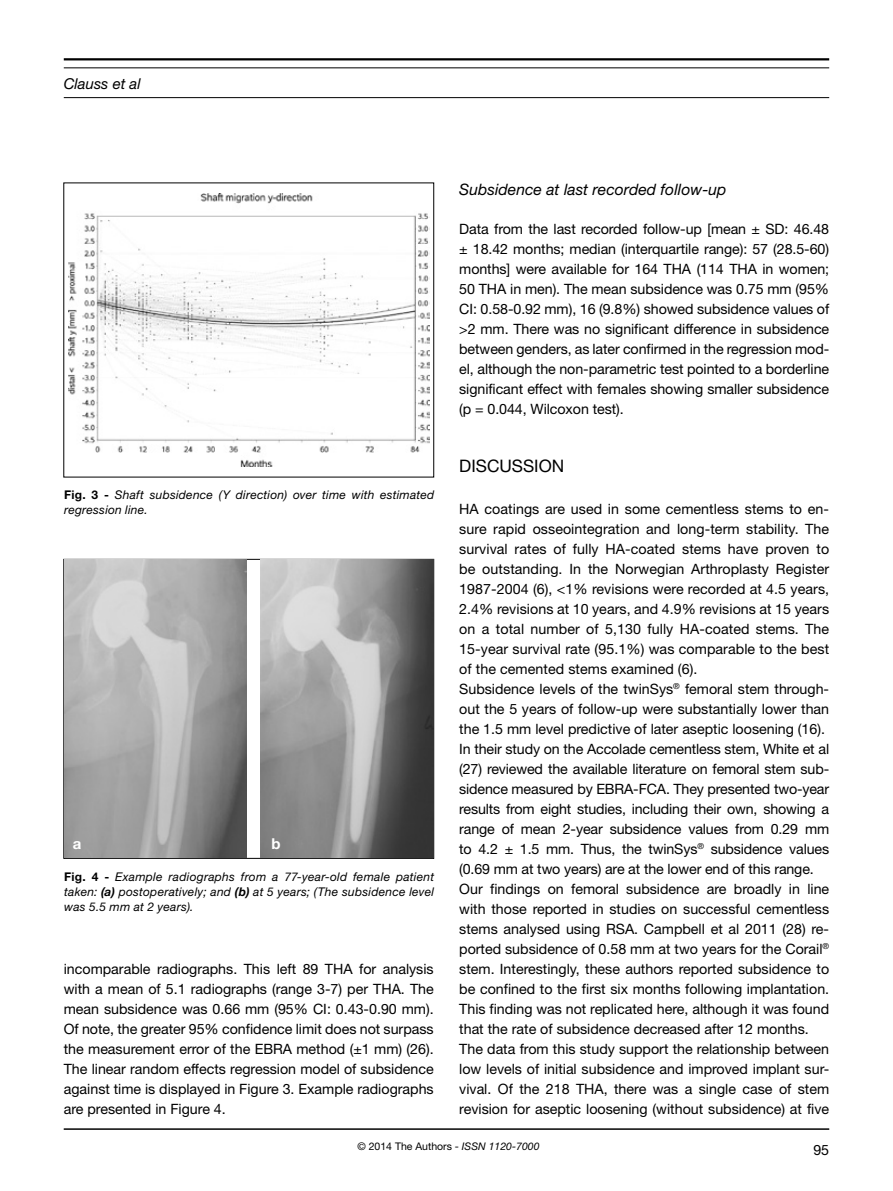
<style>
.page{position:relative;width:893px;height:1191px;background:#fff}
.page>*{position:absolute;margin:0;border:0;box-sizing:border-box;transform-origin:0 0}
.t1{font:17.25px "Helvetica Neue";color:#000}
.t2{font:italic 15.75px "Helvetica Neue";color:#000}
.t3{font:italic 15px "Helvetica Neue";color:#000}
.t4{font:700 15px "Helvetica Neue";color:#fff}
.t5{font:14.25px/20px "Helvetica Neue";color:#000;text-align:justify}
.t6{font:italic 12px/15px "Helvetica Neue";letter-spacing:.02em;color:#000}
.t7{font:10.5px "Helvetica Neue";color:#000}
.s1{font-weight:700;font-style:normal}
.s2{font-weight:700}
.s3{font-style:italic}
</style>
<div class="page">
<hr style="left:64px;top:58px;width:765px;height:2px;background:#000">
<hr style="left:64px;top:68px;width:765px;height:1px;background:#000">
<hr style="left:64px;top:97px;width:765px;height:1px;background:#000">
<hr style="left:64px;top:1128px;width:765px;height:1px;background:#000">
<img style="left:68px;top:194px;width:361px;height:272px">
<img style="left:64px;top:560px;width:182px;height:298px">
<img style="left:261px;top:560px;width:172px;height:298px">
<p class="t3" style="left:64px;top:74px;width:78px">Clauss et al</p>
<p class="t6" style="left:64px;top:487px;width:371px"><span class="s1">Fig. 3 -</span> Shaft subsidence (Y direction) over time with estimated regression line.</p>
<p class="t4" style="left:73px;top:834px;width:10px">a</p>
<p class="t4" style="left:272px;top:834px;width:11px">b</p>
<p class="t6" style="left:64px;top:869px;width:371px;text-align:justify"><span class="s1">Fig. 4 -</span> Example radiographs from a 77-year-old female patient taken: <span class="s2">(a)</span> postoperatively; and <span class="s2">(b)</span> at 5 years; (The subsidence level was 5.5 mm at 2 years).</p>
<p class="t5" style="left:64px;top:958px;width:371px">incomparable radiographs. This left 89 THA for analysis with a mean of 5.1 radiographs (range 3-7) per THA. The mean subsidence was 0.66 mm (95% CI: 0.43-0.90 mm).<br>Of note, the greater 95% confidence limit does not surpass the measurement error of the EBRA method (±1 mm) (26).<br>The linear random effects regression model of subsidence against time is displayed in Figure 3. Example radiographs are presented in Figure 4.</p>
<p class="t2" style="left:459px;top:180px;width:269px">Subsidence at last recorded follow-up</p>
<p class="t5" style="left:459px;top:219px;width:371px">Data from the last recorded follow-up [mean ± SD: 46.48 ± 18.42 months; median (interquartile range): 57 (28.5-60) months] were available for 164 THA (114 THA in women; 50 THA in men). The mean subsidence was 0.75 mm (95% CI: 0.58-0.92 mm), 16 (9.8%) showed subsidence values of &gt;2 mm. There was no significant difference in subsidence between genders, as later confirmed in the regression mod&shy;el, although the non-parametric test pointed to a borderline significant effect with females showing smaller subsidence (p = 0.044, Wilcoxon test).</p>
<p class="t1" style="left:459px;top:455px;width:107px">DISCUSSION</p>
<p class="t5" style="left:459px;top:499px;width:371px;text-align:left">HA coatings are used in some cementless stems to en&shy;sure rapid osseointegration and long-term stability. The survival rates of fully HA-coated stems have proven to be outstanding. In the Norwegian Arthroplasty Register 1987-2004 (6), &lt;1% revisions were recorded at 4.5 years, 2.4% revisions at 10 years, and 4.9% revisions at 15 years on a total number of 5,130 fully HA-coated stems. The 15-year survival rate (95.1%) was comparable to the best of the cemented stems examined (6).<br>Subsidence levels of the twinSys<sup>®</sup> femoral stem through&shy;out the 5 years of follow-up were substantially lower than the 1.5 mm level predictive of later aseptic loosening (16).<br>In their study on the Accolade cementless stem, White et al (27) reviewed the available literature on femoral stem sub&shy;sidence measured by EBRA-FCA. They presented two-year results from eight studies, including their own, showing a range of mean 2-year subsidence values from 0.29 mm to 4.2 ± 1.5 mm. Thus, the twinSys<sup>®</sup> subsidence values (0.69 mm at two years) are at the lower end of this range.<br>Our findings on femoral subsidence are broadly in line with those reported in studies on successful cementless stems analysed using RSA. Campbell et al 2011 (28) re&shy;ported subsidence of 0.58 mm at two years for the Corail<sup>® </sup>stem. Interestingly, these authors reported subsidence to be confined to the first six months following implantation.<br>This finding was not replicated here, although it was found that the rate of subsidence decreased after 12 months.<br>The data from this study support the relationship between low levels of initial subsidence and improved implant sur&shy;vival. Of the 218 THA, there was a single case of stem revision for aseptic loosening (without subsidence) at five</p>
<p class="t7" style="left:357px;top:1139px;width:184px">© 2014 The Authors - <span class="s3">ISSN 1120-7000</span></p>
<p class="t5" style="left:813px;top:1139px;width:17px">95</p>
</div>
